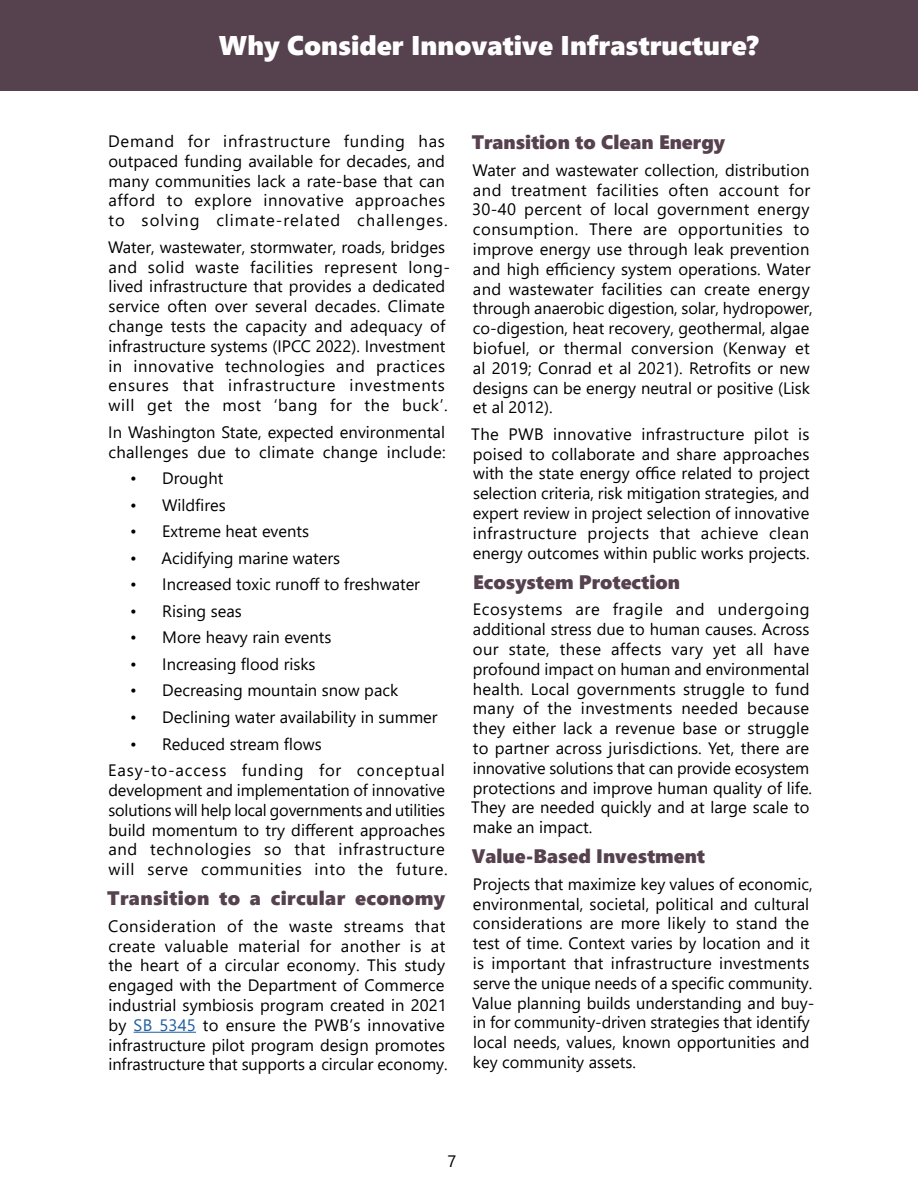
<style>
.page{position:relative;width:918px;height:1188px;background:#fff}
.page>*{position:absolute;margin:0;border:0;box-sizing:border-box;transform-origin:0 0}
.t1{font:27px "Segoe UI Black";color:#fff}
.t2{font:19.5px "Segoe UI Black";color:#56414e}
.t3{font:16.5px/19.8px "Segoe UI";letter-spacing:.005em;color:#000}
.t4{font:16.5px/19.8px "Segoe UI";letter-spacing:.03em;color:#000}
.t5{font:16.5px/26.5px "Segoe UI";letter-spacing:.05em;color:#000}
.s1{color:#215e9e}
</style>
<div class="page">
<hr style="left:134px;top:1032px;width:62px;height:1px;background:#215e9e">
<div style="left:0;top:0;width:918px;height:91px;background:#56414e"></div>
<h1 class="t1" style="left:219px;top:26px;width:541px">Why Consider Innovative Infrastructure?</h1>
<p class="t4" style="left:108px;top:130px;width:341px">Demand for infrastructure funding has outpaced funding available for decades, and many communities lack a rate-base that can afford to explore innovative approaches to solving climate-related challenges.</p>
<p class="t3" style="left:108px;top:236px;width:343px">Water, wastewater, stormwater, roads, bridges and solid waste facilities represent long&shy;lived infrastructure that provides a dedicated service often over several decades. Climate change tests the capacity and adequacy of infrastructure systems (IPCC 2022). Investment in innovative technologies and practices ensures that infrastructure investments will get the most ‘bang for the buck’.</p>
<p class="t3" style="left:108px;top:420px;width:339px">In Washington State, expected environmental challenges due to climate change include:</p>
<p class="t3" style="left:130px;top:467px;width:95px">• Drought</p>
<p class="t3" style="left:130px;top:493px;width:97px">• Wildfires</p>
<p class="t3" style="left:130px;top:520px;width:180px">• Extreme heat events</p>
<p class="t3" style="left:130px;top:546px;width:212px">• Acidifying marine waters</p>
<p class="t3" style="left:130px;top:573px;width:291px">• Increased toxic runoff to freshwater</p>
<p class="t3" style="left:130px;top:600px;width:113px">• Rising seas</p>
<p class="t3" style="left:130px;top:626px;width:203px">• More heavy rain events</p>
<p class="t3" style="left:130px;top:653px;width:187px">• Increasing flood risks</p>
<p class="t3" style="left:130px;top:679px;width:270px">• Decreasing mountain snow pack</p>
<p class="t3" style="left:130px;top:706px;width:309px">• Declining water availability in summer</p>
<p class="t5" style="left:108px;top:729px;width:338px;text-indent:22px">• Reduced stream flows<br>Easy-to-access funding for conceptual</p>
<p class="t3" style="left:108px;top:779px;width:341px">development and implementation of innovative solutions will help local governments and utilities build momentum to try different approaches and technologies so that infrastructure will serve communities into the future.</p>
<p class="t2" style="left:107px;top:884px;width:339px">Transition to a circular economy</p>
<p class="t3" style="left:108px;top:915px;width:341px">Consideration of the waste streams that create valuable material for another is at the heart of a circular economy. This study engaged with the Department of Commerce industrial symbiosis program created in 2021 by <span class="s1">SB 5345</span> to ensure the PWB’s innovative infrastructure pilot program design promotes infrastructure that supports a circular economy.</p>
<p class="t2" style="left:472px;top:128px;width:255px">Transition to Clean Energy</p>
<p class="t3" style="left:472px;top:159px;width:342px">Water and wastewater collection, distribution and treatment facilities often account for 30-40 percent of local government energy consumption. There are opportunities to improve energy use through leak prevention and high efficiency system operations. Water and wastewater facilities can create energy through anaerobic digestion, solar, hydropower, co-digestion, heat recovery, geothermal, algae biofuel, or thermal conversion (Kenway et al 2019; Conrad et al 2021). Retrofits or new designs can be energy neutral or positive (Lisk et al 2012).</p>
<p class="t3" style="left:471px;top:423px;width:340px;text-align:justify">The PWB innovative infrastructure pilot is poised to collaborate and share approaches with the state energy office related to project selection criteria, risk mitigation strategies, and expert review in project selection of innovative infrastructure projects that achieve clean energy outcomes within public works projects.</p>
<p class="t2" style="left:473px;top:568px;width:208px">Ecosystem Protection</p>
<p class="t3" style="left:471px;top:598px;width:342px">Ecosystems are fragile and undergoing additional stress due to human causes. Across our state, these affects vary yet all have profound impact on human and environmental health. Local governments struggle to fund many of the investments needed because they either lack a revenue base or struggle to partner across jurisdictions. Yet, there are innovative solutions that can provide ecosystem protections and improve human quality of life.<br>They are needed quickly and at large scale to make an impact.</p>
<p class="t2" style="left:472px;top:842px;width:235px">Value-Based Investment</p>
<p class="t3" style="left:472px;top:873px;width:344px">Projects that maximize key values of economic, environmental, societal, political and cultural considerations are more likely to stand the test of time. Context varies by location and it is important that infrastructure investments serve the unique needs of a specific community.<br>Value planning builds understanding and buy&shy;in for community-driven strategies that identify local needs, values, known opportunities and key community assets.</p>
<p class="t3" style="left:448px;top:1150px;width:10px">7</p>
</div>
